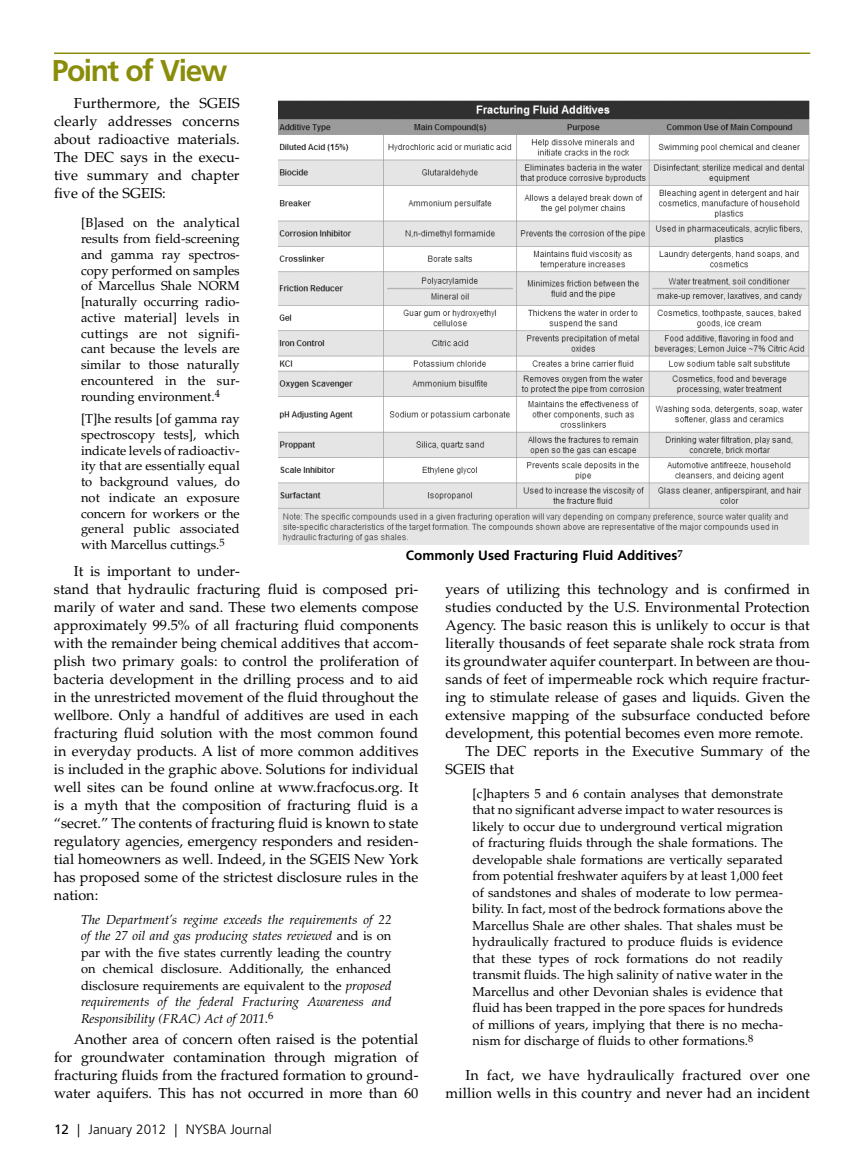
<style>
.page{position:relative;width:864px;height:1175px;background:#fff}
.page>*{position:absolute;margin:0;border:0;box-sizing:border-box;transform-origin:0 0}
.t1{font:700 30px "Frutiger";letter-spacing:-.05em;color:#8a8d09}
.t2{font:14.4px/18px "Palatino";color:#000;text-align:justify}
.t3{font:700 13.5px "Frutiger";color:#000}
.t4{font:300 13.5px "Frutiger";color:#000}
.t5{font:12.9px/15.8px "Palatino";color:#000;text-align:justify}
.t6{font:italic 12.9px/16.5px "Palatino";color:#000;text-align:justify}
.s1{font-style:normal}
.s2{font-weight:400}
</style>
<div class="page">
<hr style="left:54px;top:52px;width:756px;height:2px;background:#8a8d09">
<img style="left:278px;top:101px;width:532px;height:444px">
<h1 class="t1" style="left:52px;top:53px;width:177px">Point of View</h1>
<p class="t2" style="left:54px;top:94px;width:187px;text-indent:20px">Furthermore, the SGEIS clearly addresses concerns about radioactive materials.<br>The DEC says in the execu&shy;tive summary and chapter five of the SGEIS:</p>
<p class="t5" style="left:81px;top:215px;width:160px">[B]ased on the analytical results from field-screening and gamma ray spectros&shy;copy performed on samples of Marcellus Shale NORM [naturally occurring radio&shy;active material] levels in cuttings are not signifi&shy;cant because the levels are similar to those naturally encountered in the sur&shy;rounding environment.<sup>4</sup></p>
<p class="t5" style="left:81px;top:411px;width:160px">[T]he results [of gamma ray spectroscopy tests], which indicate levels of radioactiv&shy;ity that are essentially equal to background values, do not indicate an exposure concern for workers or the general public associated with Marcellus cuttings.<sup>5</sup></p>
<p class="t2" style="left:54px;top:562px;width:366px;text-align:left;text-indent:20px">It is important to under-<br>stand that hydraulic fracturing fluid is composed pri&shy;marily of water and sand. These two elements compose approximately 99.5% of all fracturing fluid components with the remainder being chemical additives that accom&shy;plish two primary goals: to control the proliferation of bacteria development in the drilling process and to aid in the unrestricted movement of the fluid throughout the wellbore. Only a handful of additives are used in each fracturing fluid solution with the most common found in everyday products. A list of more common additives is included in the graphic above. Solutions for individual well sites can be found online at www.fracfocus.org. It is a myth that the composition of fracturing fluid is a “secret.” The contents of fracturing fluid is known to state regulatory agencies, emergency responders and residen&shy;tial homeowners as well. Indeed, in the SGEIS New York has proposed some of the strictest disclosure rules in the nation:</p>
<p class="t6" style="left:81px;top:911px;width:312px">The Department’s regime exceeds the requirements of 22 of the 27 oil and gas producing states reviewed <span class="s1">and is on par with the five states currently leading the country on chemical disclosure. Additionally, the enhanced disclosure requirements are equivalent to the</span> proposed requirements of the federal Fracturing Awareness and Responsibility (FRAC) Act of 2011<span class="s1">.</span><sup>6</sup></p>
<p class="t2" style="left:54px;top:1030px;width:366px;text-indent:20px">Another area of concern often raised is the potential for groundwater contamination through migration of fracturing fluids from the fractured formation to ground&shy;water aquifers. This has not occurred in more than 60</p>
<p class="t3" style="left:406px;top:547px;width:278px">Commonly Used Fracturing Fluid Additives<sup>7</sup></p>
<p class="t2" style="left:446px;top:580px;width:366px">years of utilizing this technology and is confirmed in</p>
<p class="t2" style="left:446px;top:598px;width:366px">studies conducted by the U.S. Environmental Protection</p>
<p class="t2" style="left:446px;top:616px;width:366px">Agency. The basic reason this is unlikely to occur is that</p>
<p class="t2" style="left:446px;top:634px;width:366px">literally thousands of feet separate shale rock strata from</p>
<p class="t2" style="left:446px;top:652px;width:366px">its groundwater aquifer counterpart. In between are thou-</p>
<p class="t2" style="left:446px;top:670px;width:366px">sands of feet of impermeable rock which require fractur-</p>
<p class="t2" style="left:446px;top:688px;width:366px">ing to stimulate release of gases and liquids. Given the</p>
<p class="t2" style="left:446px;top:706px;width:366px">extensive mapping of the subsurface conducted before</p>
<p class="t2" style="left:446px;top:724px;width:359px">development, this potential becomes even more remote.</p>
<p class="t2" style="left:466px;top:742px;width:346px">The DEC reports in the Executive Summary of the</p>
<p class="t2" style="left:446px;top:760px;width:70px">SGEIS that</p>
<p class="t5" style="left:473px;top:785px;width:312px;line-height:16.5px">[c]hapters 5 and 6 contain analyses that demonstrate that no significant adverse impact to water resources is likely to occur due to underground vertical migration of fracturing fluids through the shale formations. The developable shale formations are vertically separated from potential freshwater aquifers by at least 1,000 feet of sandstones and shales of moderate to low permea&shy;bility. In fact, most of the bedrock formations above the Marcellus Shale are other shales. That shales must be hydraulically fractured to produce fluids is evidence that these types of rock formations do not readily transmit fluids. The high salinity of native water in the Marcellus and other Devonian shales is evidence that fluid has been trapped in the pore spaces for hundreds of millions of years, implying that there is no mecha&shy;nism for discharge of fluids to other formations.<sup>8</sup></p>
<p class="t2" style="left:446px;top:1066px;width:366px;text-align:right">In fact, we have hydraulically fractured over one million wells in this country and never had an incident</p>
<p class="t4" style="left:54px;top:1122px;width:219px"><span class="s2">12</span> | January 2012 | NYSBA Journal</p>
</div>
